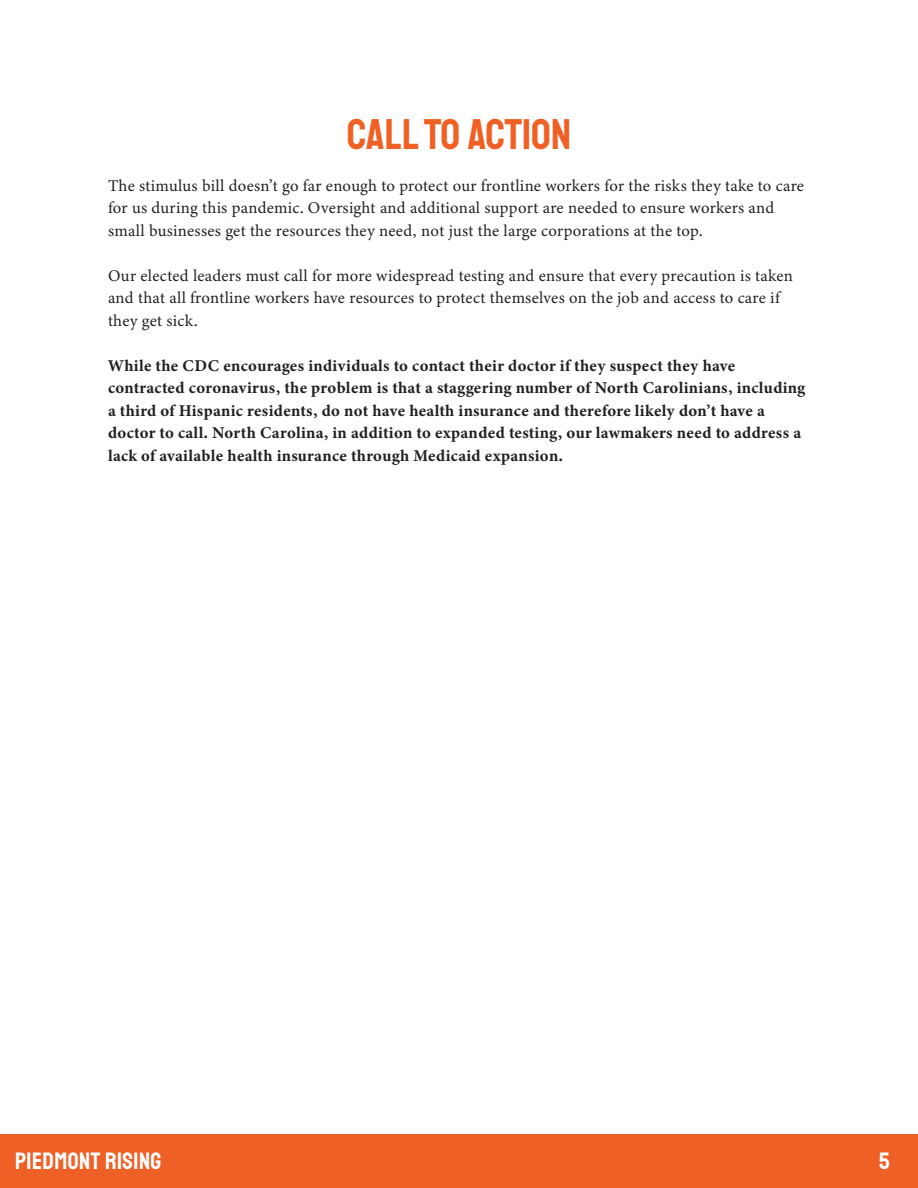
<style>
.page{position:relative;width:918px;height:1188px;background:#fff}
.page>*{position:absolute;margin:0;border:0;box-sizing:border-box;transform-origin:0 0}
.t1{font:43.5px "Staatliches";color:#f06025}
.t2{font:24px "Staatliches";letter-spacing:.02em;color:#fff}
.t3{font:16.5px/22.5px "Minion Variable Concept";letter-spacing:.02em;color:#231f20}
.t4{font:16.5px/22.5px "Minion Variable Concept";letter-spacing:.04em;color:#231f20}
</style>
<div class="page">
<div style="left:0;top:1134px;width:918px;height:54px;background:#ef6026"></div>
<p class="t1" style="left:347px;top:106px;width:226px">CALL TO ACTION</p>
<p class="t3" style="left:108px;top:174px;width:698px">The stimulus bill doesn’t go far enough to protect our frontline workers for the risks they take to care for us during this pandemic. Oversight and additional support are needed to ensure workers and small businesses get the resources they need, not just the large corporations at the top.</p>
<p class="t3" style="left:108px;top:264px;width:687px">Our elected leaders must call for more widespread testing and ensure that every precaution is taken and that all frontline workers have resources to protect themselves on the job and access to care if they get sick.</p>
<p class="t4" style="left:108px;top:354px;width:699px">While the CDC encourages individuals to contact their doctor if they suspect they have contracted coronavirus, the problem is that a staggering number of North Carolinians, including a third of Hispanic residents, do not have health insurance and therefore likely don’t have a doctor to call. North Carolina, in addition to expanded testing, our lawmakers need to address a lack of available health insurance through Medicaid expansion.</p>
<h2 class="t2" style="left:15px;top:1145px;width:148px">PIEDMONT RISING</h2>
<p class="t2" style="left:879px;top:1145px;width:12px">5</p>
</div>
